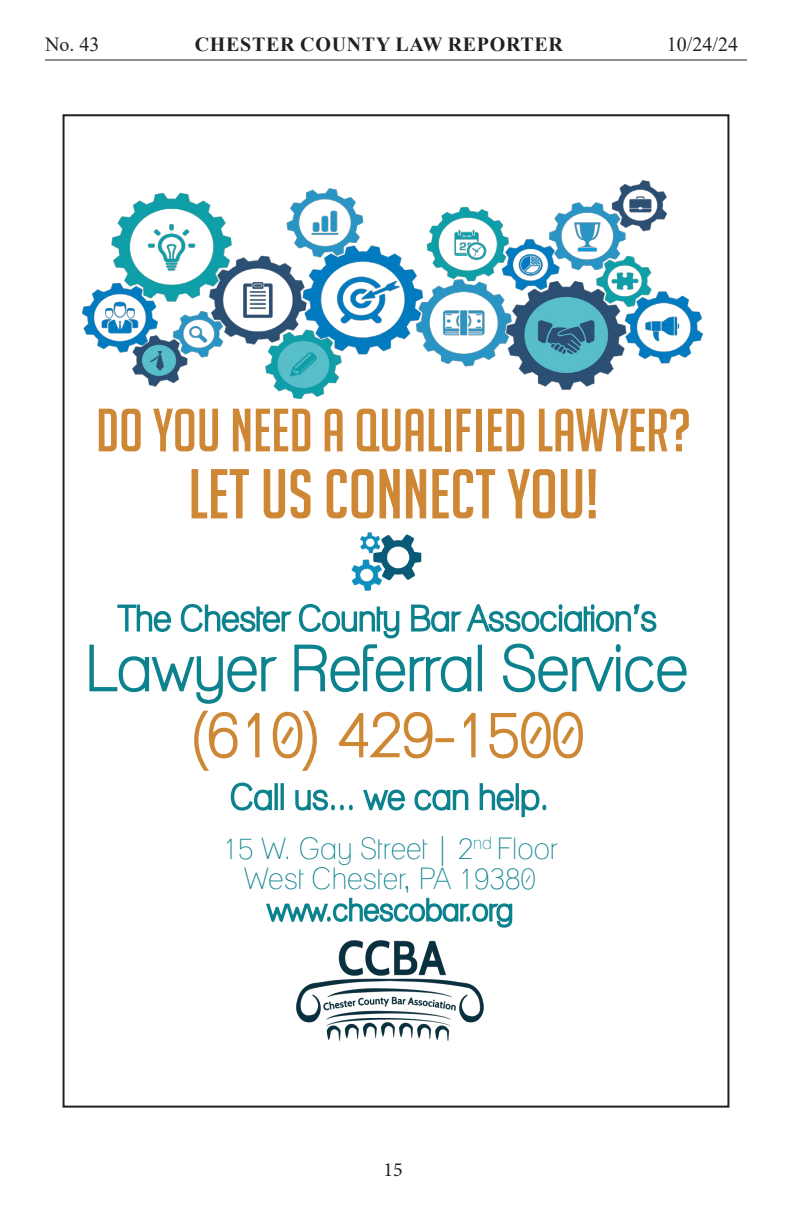
<style>
.page{position:relative;width:792px;height:1224px;background:#fff}
.page>*{position:absolute;margin:0;border:0;box-sizing:border-box;transform-origin:0 0}
.t1{font:68.6px "Big Noodle Titling";color:#ce8835}
.t2{font:59.6px "Big Noodle Titling";color:#ce8835}
.t3{font:condensed 29.8px/30.8px "Lane";color:#0d828f;text-align:center}
.t4{font:700 20px "Times New Roman";letter-spacing:.035em;color:#231f20}
.t5{font:20px "Times New Roman";color:#231f20}
.t6{font:20px "Minion Pro";color:#231f20}
</style>
<div class="page">
<hr style="left:45px;top:59px;width:702px;height:1px;background:#231f20">
<img style="left:83px;top:181px;width:619px;height:217px">
<img style="left:351px;top:532px;width:71px;height:59px">
<svg style="left:230px;top:782px;width:42px;height:29px"></svg>
<div style="left:275px;top:783px;width:3px;height:27px;border:2px solid #0d828f"></div>
<div style="left:281px;top:783px;width:3px;height:27px;border:2px solid #0d828f"></div>
<svg style="left:295px;top:789px;width:58px;height:22px"></svg>
<svg style="left:363px;top:789px;width:42px;height:22px"></svg>
<svg style="left:414px;top:789px;width:55px;height:22px"></svg>
<svg style="left:479px;top:783px;width:68px;height:35px"></svg>
<svg style="left:89px;top:604px;width:598px;height:167px"></svg>
<svg style="left:266px;top:897px;width:247px;height:31px"></svg>
<img style="left:297px;top:941px;width:186px;height:100px">
<p class="t5" style="left:45px;top:31px;width:56px">No. 43</p>
<p class="t4" style="left:195px;top:30px;width:370px">CHESTER COUNTY LAW REPORTER</p>
<p class="t5" style="left:667px;top:31px;width:73px">10/24/24</p>
<h2 class="t2" style="left:96px;top:398px;width:597px">DO YOU NEED A QUALIFIED LAWYER?</h2>
<h1 class="t1" style="left:188px;top:457px;width:412px">LET US CONNECT YOU!</h1>
<p class="t3" style="left:223px;top:832px;width:337px">15 W. Gay Street | 2<sup>nd</sup> Floor<br>West Chester, PA 19380</p>
<p class="t6" style="left:384px;top:1157px;width:21px">15</p>
</div>
